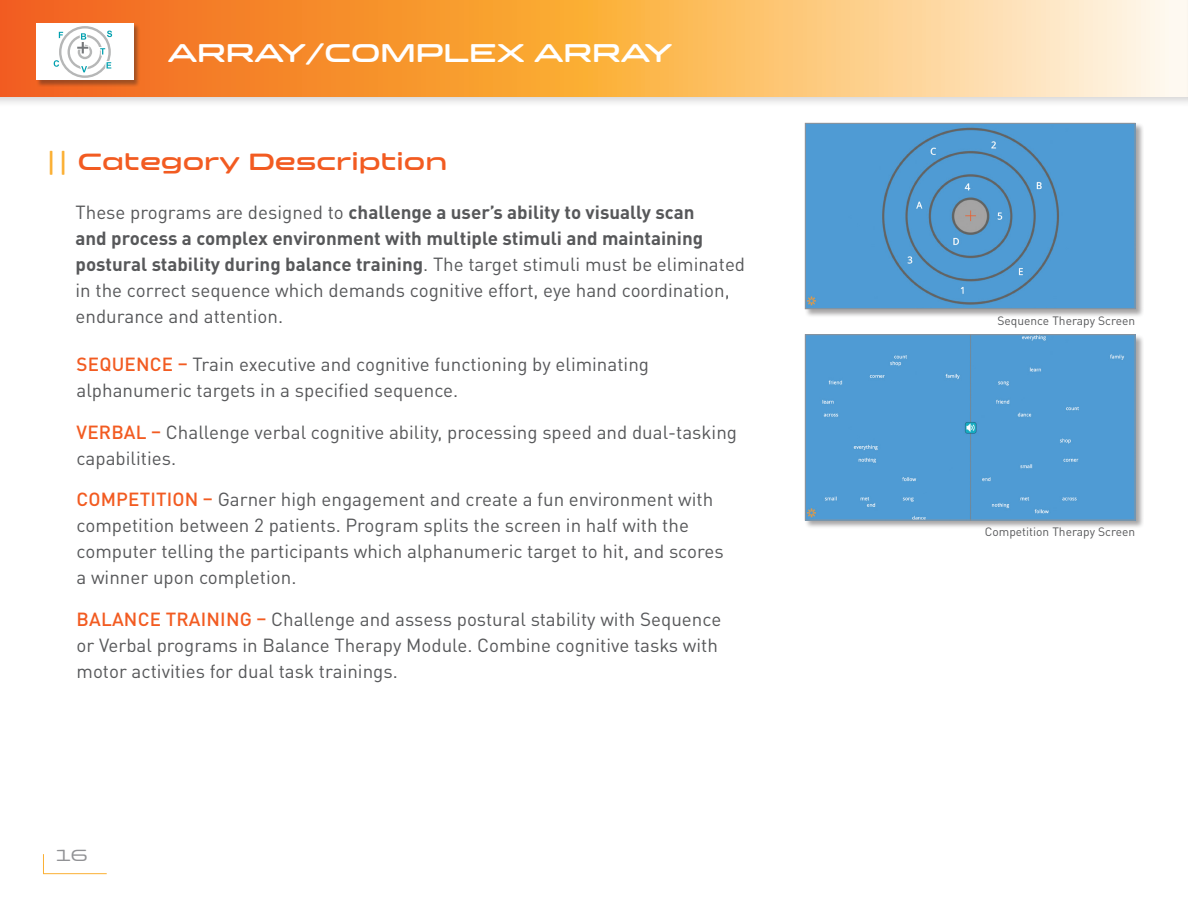
<style>
.page{position:relative;width:1188px;height:918px;background:#fff}
.page>*{position:absolute;margin:0;border:0;box-sizing:border-box;transform-origin:0 0}
.t1{font:600 26.25px "Clonoid";color:#fff}
.t2{font:600 24px "Clonoid";color:#f25b21}
.t3{font:18.75px/26px "DINOT";color:#57585a}
.t4{font:16.5px "Clonoid";color:#919295}
.t5{font:12px "DINOT";color:#57585a}
.s1{color:#fbb033}
.s2{font-weight:700}
.s3{font-weight:500;color:#f25b21}
</style>
<div class="page">
<div style="left:0;top:0;width:1188px;height:109px;background:#231f20;opacity:.2"></div>
<svg style="left:0;top:0;width:1185px;height:96px;background:#f9b162"></svg>
<svg style="left:43px;top:854px;width:64px;height:20px"></svg>
<div style="left:36px;top:23px;width:104px;height:64px;background:#231f20;opacity:.4"></div>
<div style="left:36px;top:23px;width:98px;height:57px;background:#fff"></div>
<svg style="left:53px;top:26px;width:60px;height:52px"></svg>
<hr style="left:1185px;top:0;width:3px;height:109px;background:#231f20;opacity:.2">
<hr style="left:1187px;top:0;width:1px;height:96px;background:#fbf6ee">
<div style="left:805px;top:123px;width:339px;height:195px;background:#231f20;opacity:.4"></div>
<img style="left:807px;top:125px;width:326px;height:182px">
<div style="left:805px;top:123px;width:330px;height:186px;border:1px solid #919295"></div>
<div style="left:805px;top:334px;width:339px;height:195px;background:#231f20;opacity:.4"></div>
<div style="left:807px;top:336px;width:326px;height:182px;background:#4f9bd4"></div>
<div style="left:805px;top:334px;width:330px;height:186px;border:1px solid #919295"></div>
<h1 class="t1" style="left:168px;top:37px;width:506px">ARRAY/COMPLEX ARRAY</h1>
<p class="t2" style="left:45px;top:147px;width:404px"><span class="s1">||</span> Category Description</p>
<p class="t3" style="left:76px;top:199px;width:671px">These programs are designed to <span class="s2">challenge a user’s ability to visually scan<br>and process a complex environment with multiple stimuli and maintaining postural stability during balance training</span>. The target stimuli must be eliminated in the correct sequence which demands cognitive effort, eye hand coordination, endurance and attention.</p>
<p class="t3" style="left:76px;top:351px;width:574px"><span class="s3">SEQUENCE –</span> Train executive and cognitive functioning by eliminating alphanumeric targets in a specified sequence.</p>
<p class="t3" style="left:76px;top:419px;width:662px"><span class="s3">VERBAL –</span> Challenge verbal cognitive ability, processing speed and dual-tasking capabilities.</p>
<p class="t3" style="left:76px;top:486px;width:649px"><span class="s3">COMPETITION –</span> Garner high engagement and create a fun environment with competition between 2 patients. Program splits the screen in half with the computer telling the participants which alphanumeric target to hit, and scores a winner upon completion.</p>
<p class="t3" style="left:76px;top:606px;width:646px"><span class="s3">BALANCE TRAINING –</span> Challenge and assess postural stability with Sequence or Verbal programs in Balance Therapy Module. Combine cognitive tasks with motor activities for dual task trainings.</p>
<p class="t4" style="left:54px;top:845px;width:35px">16</p>
<p class="t5" style="left:997px;top:313px;width:139px">Sequence Therapy Screen</p>
<p class="t5" style="left:985px;top:524px;width:152px">Competition Therapy Screen</p>
</div>
